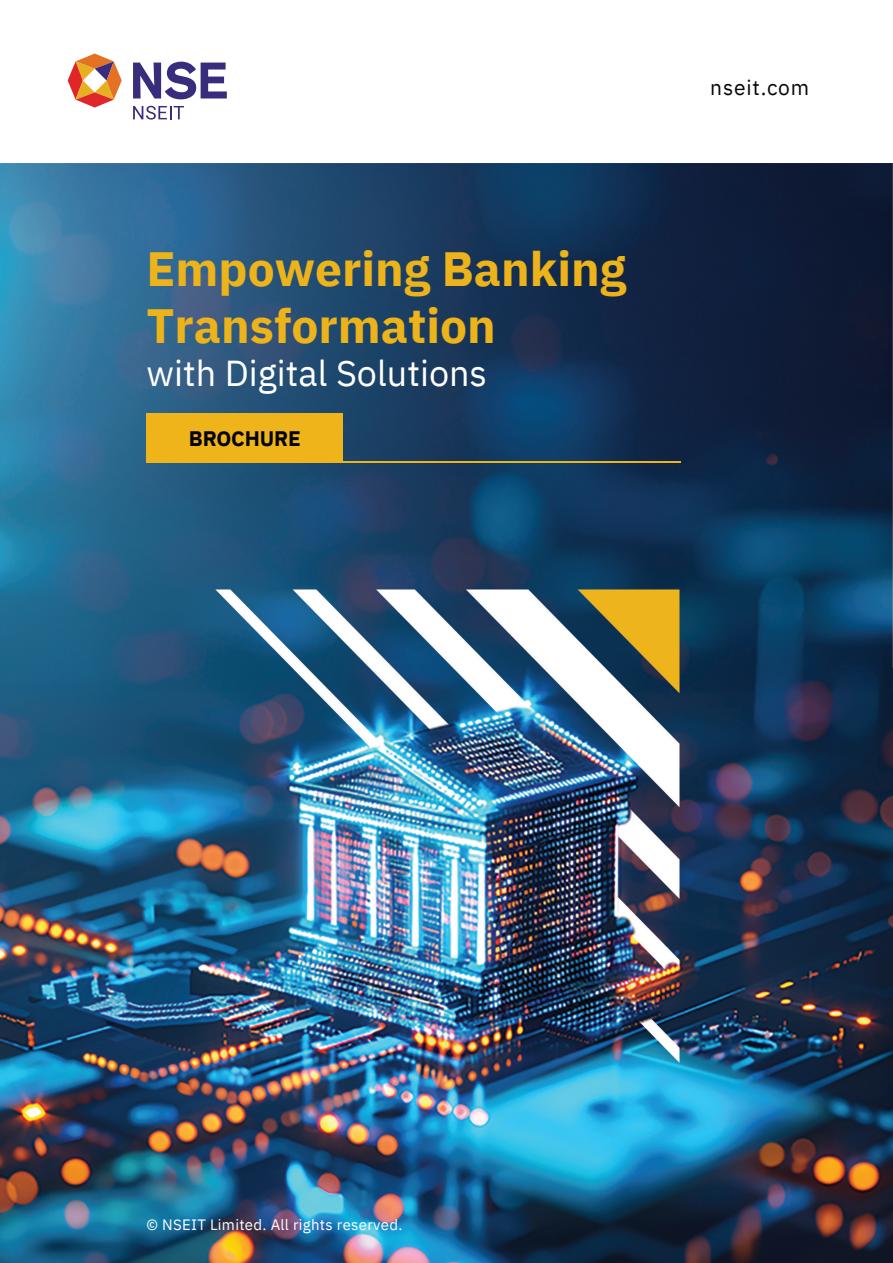
<style>
.page{position:relative;width:893px;height:1263px;background:#fff}
.page>*{position:absolute;margin:0;border:0;box-sizing:border-box;transform-origin:0 0}
.t1{font:700 48px/57.6px "IBM Plex Sans";color:#edb31a}
.t2{font:36px "IBM Plex Sans";color:#fff}
.t3{font:21px "IBM Plex Sans";letter-spacing:.04em;color:#070806}
.t4{font:700 21px "IBM Plex Sans";letter-spacing:-.01em;color:#040503}
.t5{font:15px "IBM Plex Sans";letter-spacing:.02em;color:#fff}
</style>
<div class="page">
<img style="left:0;top:163px;width:892px;height:1100px">
<svg style="left:133px;top:62px;width:94px;height:37px"></svg>
<svg style="left:68px;top:54px;width:54px;height:54px"></svg>
<svg style="left:133px;top:106px;width:51px;height:14px"></svg>
<div style="left:146px;top:413px;width:197px;height:49px;background:#eeb41a"></div>
<hr style="left:149px;top:461px;width:532px;height:2px;background:#eeb41a">
<h1 class="t1" style="left:146px;top:236px;width:481px">Empowering Banking<br>Transformation</h1>
<h2 class="t2" style="left:146px;top:346px;width:342px">with Digital Solutions</h2>
<h3 class="t4" style="left:189px;top:422px;width:113px">BROCHURE</h3>
<h3 class="t3" style="left:710px;top:72px;width:100px">nseit.com</h3>
<p class="t5" style="left:146px;top:1213px;width:257px">© NSEIT Limited. All rights reserved.</p>
</div>
